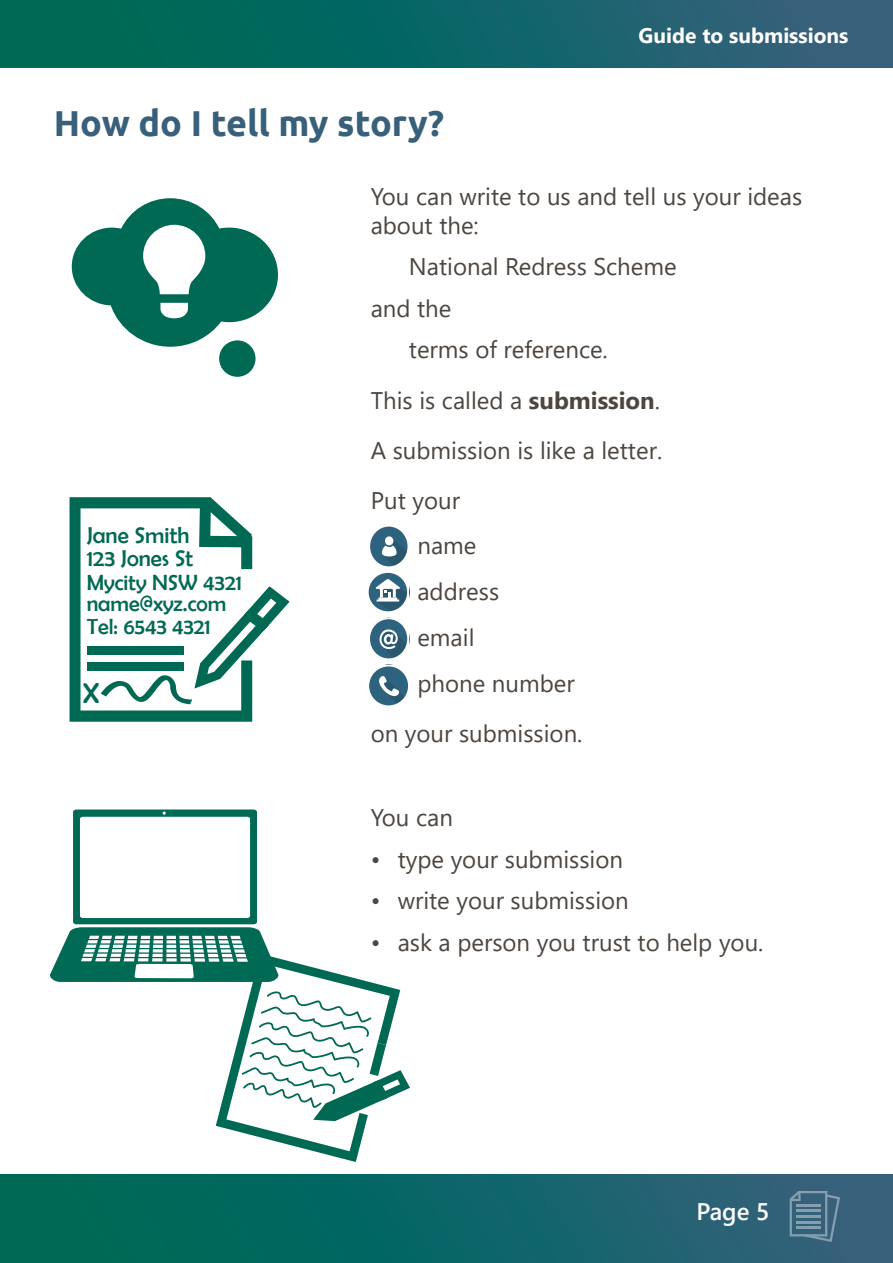
<style>
.page{position:relative;width:893px;height:1263px;background:#fff}
.page>*{position:absolute;margin:0;border:0;box-sizing:border-box;transform-origin:0 0}
.Heading_2{font:700 36px "Ubuntu";color:#38607a}
.t1{font:28.95px "Berlin Sans FB";color:#006954}
.t2{font:24px/28.8px "Segoe UI";color:#4d453f}
.t3{font:600 24px "Segoe UI";color:#fff}
.t4{font:23.1px/22.8px "Berlin Sans FB";color:#006954}
.t5{font:22.05px/44.8px "Berlin Sans FB";color:#006954}
.t6{font:700 21px "Segoe UI";color:#fff}
.s1{font-weight:700}
</style>
<div class="page">
<div style="left:0;top:0;width:893px;height:67px;background:linear-gradient(to right,#006a50,#34607e)"></div>
<div style="left:0;top:1174px;width:893px;height:89px;background:linear-gradient(to right,#006a52,#33607d)"></div>
<svg style="left:790px;top:1191px;width:50px;height:51px;background:#4c7288"></svg>
<hr style="left:796px;top:1204px;width:24px;height:2px;background:#fff">
<hr style="left:796px;top:1210px;width:24px;height:2px;background:#fff">
<hr style="left:796px;top:1215px;width:24px;height:2px;background:#fff">
<hr style="left:796px;top:1221px;width:24px;height:2px;background:#fff">
<hr style="left:796px;top:1227px;width:24px;height:2px;background:#fff">
<svg style="left:70px;top:497px;width:220px;height:225px"></svg>
<div style="left:87px;top:662px;width:97px;height:9px;background:#006954"></div>
<div style="left:369px;top:666px;width:39px;height:39px;background:#2d637f;border-radius:50%"></div>
<svg style="left:377px;top:676px;width:28px;height:27px"></svg>
<div style="left:370px;top:527px;width:38px;height:39px;background:#2d637f;border-radius:50%"></div>
<svg style="left:382px;top:537px;width:25px;height:29px"></svg>
<div style="left:369px;top:573px;width:38px;height:38px;background:#2d637f;border-radius:50%"></div>
<svg style="left:376px;top:573px;width:34px;height:38px"></svg>
<div style="left:383px;top:582px;width:10px;height:6px;background:#fff;border-radius:50%"></div>
<div style="left:383px;top:582px;width:10px;height:6px;border:1px solid #fff;border-radius:50%"></div>
<div style="left:370px;top:619px;width:37px;height:39px;background:#2d637f;border-radius:50%"></div>
<svg style="left:379px;top:619px;width:31px;height:39px"></svg>
<svg style="left:50px;top:809px;width:360px;height:353px"></svg>
<div style="left:219px;top:340px;width:37px;height:37px;background:#006954;border-radius:50%"></div>
<svg style="left:72px;top:198px;width:206px;height:149px"></svg>
<p class="Heading_2" style="left:54px;top:101px;width:392px">How do I tell my story?</p>
<p class="t6" style="left:639px;top:16px;width:211px">Guide to submissions</p>
<p class="t4" style="left:87px;top:524px;width:108px">Jane Smith<br>123 Jones St</p>
<p class="t5" style="left:87px;top:559px;width:157px">Mycity NSW 4321<br>Tel: 6543 4321</p>
<p class="t5" style="left:87px;top:581px;width:141px">name@xyz.com</p>
<p class="t1" style="left:83px;top:677px;width:18px">X</p>
<p class="t2" style="left:371px;top:180px;width:433px">You can write to us and tell us your ideas about the:</p>
<p class="t2" style="left:409px;top:250px;width:269px">National Redress Scheme</p>
<p class="t2" style="left:371px;top:292px;width:82px">and the</p>
<p class="t2" style="left:409px;top:333px;width:200px">terms of reference.</p>
<p class="t2" style="left:371px;top:383px;width:291px">This is called a <span class="s1">submission</span>.</p>
<p class="t2" style="left:371px;top:433px;width:293px">A submission is like a letter.</p>
<p class="t2" style="left:371px;top:484px;width:91px">Put your</p>
<p class="t2" style="left:390px;top:529px;width:88px">• name</p>
<p class="t2" style="left:390px;top:575px;width:110px">• address</p>
<p class="t2" style="left:390px;top:621px;width:86px">• email</p>
<p class="t2" style="left:390px;top:667px;width:186px">• phone number</p>
<p class="t2" style="left:371px;top:717px;width:213px">on your submission.</p>
<p class="t2" style="left:371px;top:801px;width:84px">You can</p>
<p class="t2" style="left:371px;top:843px;width:254px">• type your submission</p>
<p class="t2" style="left:371px;top:884px;width:260px">• write your submission</p>
<p class="t2" style="left:371px;top:926px;width:394px">• ask a person you trust to help you.</p>
<p class="t3" style="left:696px;top:1189px;width:75px">Page 5</p>
</div>
